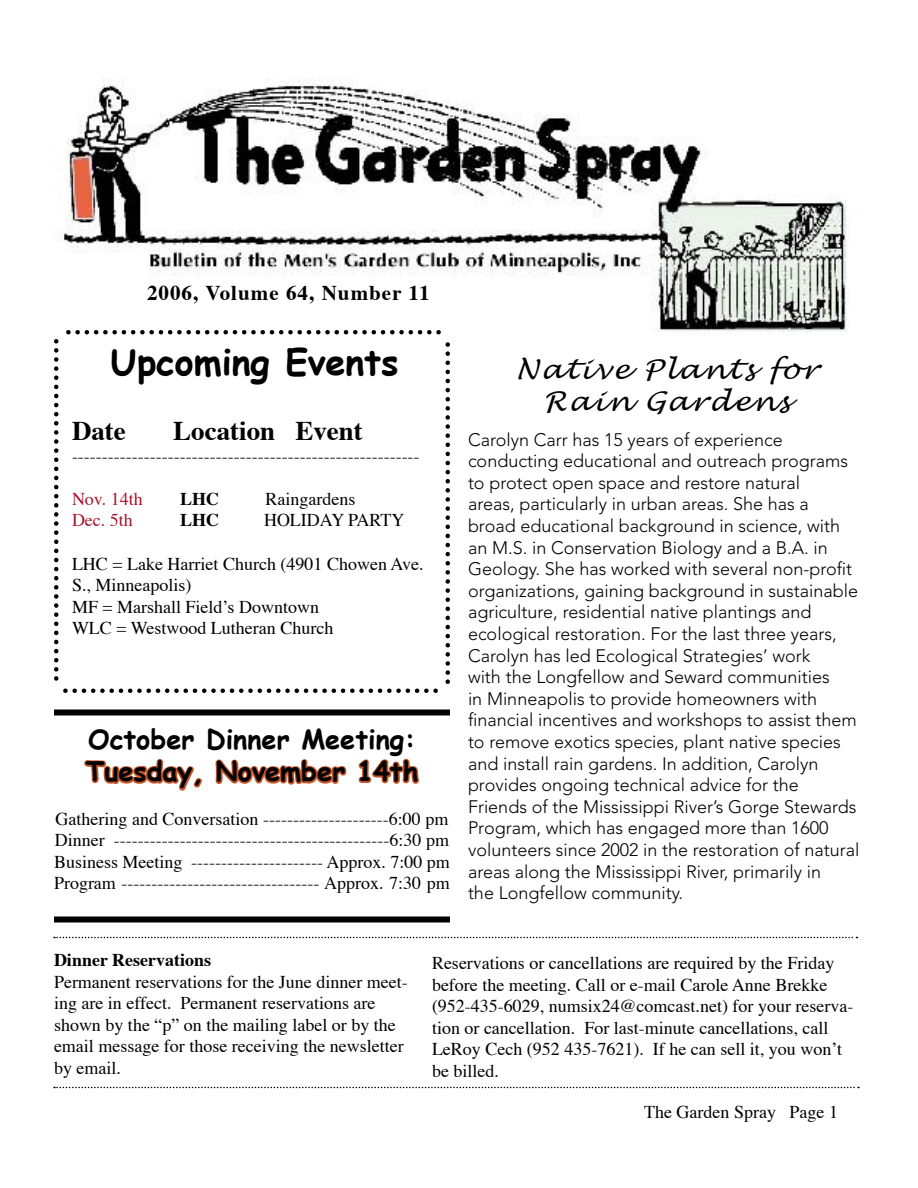
<style>
.page{position:relative;width:918px;height:1188px;background:#fff}
.page>*{position:absolute;margin:0;border:0;box-sizing:border-box;transform-origin:0 0}
.t1{font:700 36px "Comic Sans MS";color:#000}
.t2{font:700 27px "Comic Sans MS";color:#000}
.t3{font:italic 27px "Lucida Handwriting";letter-spacing:.07em;color:#000;scale:1.06 1}
.t4{font:700 27px "Times";color:#000}
.t5{font:700 21px "Times";letter-spacing:.05em;color:#000}
.t6{font:300 18px/21.6px "Avenir";color:#000}
.t7{font:18px/21.6px "Times";color:#000}
.t8{font:700 18px "Times";color:#000}
.t9{font:18px "Times";color:#a9122a}
</style>
<div class="page">
<img style="left:54px;top:79px;width:795px;height:254px">
<div style="left:54px;top:916px;width:396px;height:6px;background:#000"></div>
<svg style="left:54px;top:330px;width:396px;height:461px"></svg>
<svg style="left:54px;top:937px;width:803px;height:1px"></svg>
<svg style="left:54px;top:1087px;width:805px;height:1px"></svg>
<p class="t5" style="left:147px;top:279px;width:284px">2006, Volume 64, Number 11</p>
<p class="t1" style="left:110px;top:336px;width:290px">Upcoming Events</p>
<p class="t4" style="left:72px;top:413px;width:55px">Date</p>
<p class="t4" style="left:173px;top:413px;width:191px">Location Event</p>
<p class="t7" style="left:72px;top:446px;width:349px">----------------------------------------------------------</p>
<p class="t9" style="left:72px;top:487px;width:72px">Nov. 14th</p>
<p class="t8" style="left:180px;top:487px;width:41px">LHC</p>
<p class="t7" style="left:266px;top:489px;width:91px">Raingardens</p>
<p class="t9" style="left:72px;top:509px;width:62px">Dec. 5th</p>
<p class="t8" style="left:180px;top:508px;width:41px">LHC</p>
<p class="t7" style="left:264px;top:511px;width:142px">HOLIDAY PARTY</p>
<p class="t7" style="left:72px;top:554px;width:353px">LHC = Lake Harriet Church (4901 Chowen Ave.<br>S., Minneapolis)</p>
<p class="t7" style="left:72px;top:597px;width:249px">MF = Marshall Fieldʼs Downtown</p>
<p class="t7" style="left:72px;top:619px;width:263px">WLC = Westwood Lutheran Church</p>
<p class="t2" style="left:88px;top:719px;width:329px">October Dinner Meeting:</p>
<p class="t2" style="left:86px;top:752px;width:334px">Tuesday, November 14th</p>
<p class="t7" style="left:56px;top:809px;width:394px">Gathering and Conversation ---------------------6:00 pm</p>
<p class="t7" style="left:55px;top:831px;width:396px">Dinner ----------------------------------------------6:30 pm</p>
<p class="t7" style="left:54px;top:852px;width:398px">Business Meeting ---------------------- Approx. 7:00 pm</p>
<p class="t7" style="left:54px;top:874px;width:398px">Program --------------------------------- Approx. 7:30 pm</p>
<p class="t3" style="left:515px;top:353px;width:287px">Native Plants for</p>
<p class="t3" style="left:543px;top:385px;width:234px">Rain Gardens</p>
<p class="t6" style="left:468px;top:429px;width:393px">Carolyn Carr has 15 years of experience conducting educational and outreach programs to protect open space and restore natural<br>areas, particularly in urban areas. She has a broad educational background in science, with an M.S. in Conservation Biology and a B.A. in Geology. She has worked with several non-profit organizations, gaining background in sustainable agriculture, residential native plantings and ecological restoration. For the last three years, Carolyn has led Ecological Strategies’ work<br>with the Longfellow and Seward communities<br>in Minneapolis to provide homeowners with financial incentives and workshops to assist them to remove exotics species, plant native species and install rain gardens. In addition, Carolyn provides ongoing technical advice for the Friends of the Mississippi River’s Gorge Stewards Program, which has engaged more than 1600 volunteers since 2002 in the restoration of natural areas along the Mississippi River, primarily in</p>
<p class="t6" style="left:468px;top:882px;width:217px">the Longfellow community.</p>
<p class="t8" style="left:54px;top:948px;width:159px">Dinner Reservations</p>
<p class="t7" style="left:54px;top:972px;width:355px">Permanent reservations for the June dinner meet&shy;ing are in effect. Permanent reservations are shown by the “p” on the mailing label or by the email message for those receiving the newsletter by email.</p>
<p class="t7" style="left:432px;top:953px;width:423px">Reservations or cancellations are required by the Friday before the meeting. Call or e-mail Carole Anne Brekke (952-435-6029, numsix24@comcast.net) for your reserva&shy;tion or cancellation. For last-minute cancellations, call LeRoy Cech (952 435-7621). If he can sell it, you wonʼt be billed.</p>
<p class="t7" style="left:644px;top:1102px;width:195px">The Garden Spray Page 1</p>
</div>
